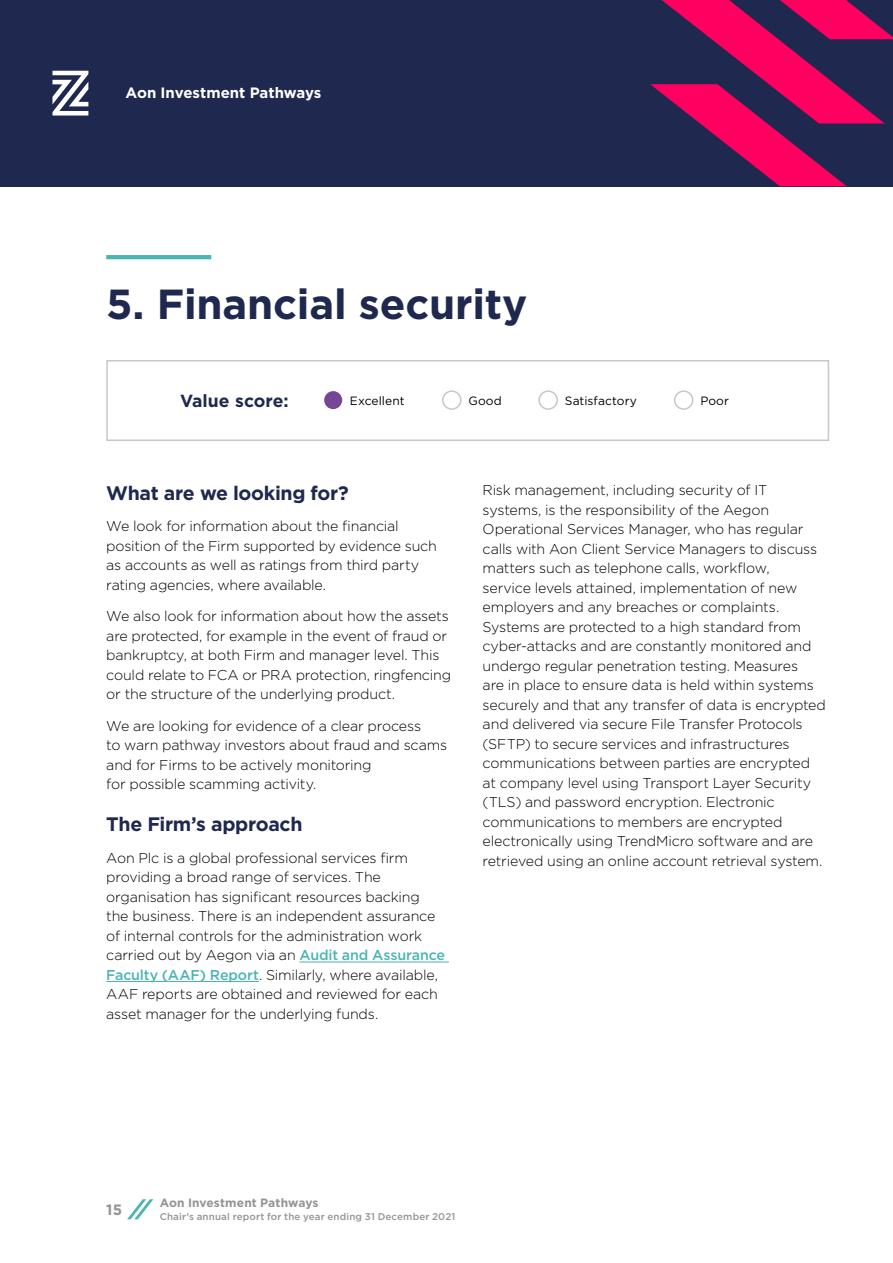
<style>
.page{position:relative;width:893px;height:1263px;background:#fff}
.page>*{position:absolute;margin:0;border:0;box-sizing:border-box;transform-origin:0 0}
.t1{font:700 42px "Gotham";letter-spacing:-.005em;color:#1f294f}
.t2{font:700 19.5px "Gotham";letter-spacing:-.02em;color:#1f294f}
.t3{font:700 17.55px "Gotham";letter-spacing:.005em;color:#1f294f}
.t4{font:700 15px "Gotham";color:#fff}
.t5{font:700 15px "Gotham";color:#949494}
.t6{font:300 14.25px/19.5px "Gotham";letter-spacing:-.015em;color:#000}
.t7{font:12px "Gotham";letter-spacing:.01em;color:#000}
.t8{font:700 12px "Gotham";letter-spacing:.005em;color:#949494}
.t9{font:500 9.75px "Gotham";letter-spacing:.015em;color:#949494}
.s1{font-weight:500;color:#4ab5b3}
</style>
<div class="page">
<svg style="left:127px;top:1199px;width:26px;height:20px"></svg>
<hr style="left:299px;top:962px;width:150px;height:1px;background:#4ab5b3">
<hr style="left:106px;top:981px;width:153px;height:1px;background:#4ab5b3">
<div style="left:0;top:0;width:893px;height:186px;background:#1f294f"></div>
<svg style="left:650px;top:0;width:243px;height:186px"></svg>
<svg style="left:52px;top:71px;width:36px;height:45px"></svg>
<hr style="left:106px;top:255px;width:105px;height:4px;background:#4ab5b3">
<div style="left:324px;top:391px;width:18px;height:18px;background:#774595;border-radius:50%"></div>
<div style="left:442px;top:390px;width:19px;height:20px;border:2px solid #c7c7c7;border-radius:50%"></div>
<div style="left:538px;top:390px;width:20px;height:20px;border:2px solid #c7c7c7;border-radius:50%"></div>
<div style="left:674px;top:390px;width:19px;height:20px;border:2px solid #c7c7c7;border-radius:50%"></div>
<div style="left:106px;top:360px;width:723px;height:81px;border:2px solid #c7c7c7"></div>
<p class="t4" style="left:125px;top:82px;width:198px">Aon Investment Pathways</p>
<h1 class="t1" style="left:106px;top:276px;width:422px">5. Financial security</h1>
<p class="t3" style="left:180px;top:389px;width:110px">Value score:</p>
<p class="t7" style="left:350px;top:393px;width:56px">Excellent</p>
<p class="t7" style="left:468px;top:393px;width:35px">Good</p>
<p class="t7" style="left:565px;top:393px;width:74px">Satisfactory</p>
<p class="t7" style="left:700px;top:393px;width:30px">Poor</p>
<h2 class="t2" style="left:106px;top:480px;width:244px">What are we looking for?</h2>
<p class="t6" style="left:106px;top:516px;width:332px">We look for information about the financial position of the Firm supported by evidence such as accounts as well as ratings from third party rating agencies, where available.</p>
<p class="t6" style="left:106px;top:606px;width:346px">We also look for information about how the assets are protected, for example in the event of fraud or bankruptcy, at both Firm and manager level. This could relate to FCA or PRA protection, ringfencing or the structure of the underlying product.</p>
<p class="t6" style="left:106px;top:715px;width:342px">We are looking for evidence of a clear process<br>to warn pathway investors about fraud and scams and for Firms to be actively monitoring<br>for possible scamming activity.</p>
<h2 class="t2" style="left:106px;top:811px;width:198px">The Firm’s approach</h2>
<p class="t6" style="left:106px;top:847px;width:340px">Aon Plc is a global professional services firm providing a broad range of services. The organisation has significant resources backing the business. There is an independent assurance of internal controls for the administration work carried out by Aegon via an <span class="s1">Audit and Assurance Faculty (AAF) Report</span>. Similarly, where available, AAF reports are obtained and reviewed for each asset manager for the underlying funds.</p>
<p class="t6" style="left:483px;top:480px;width:345px">Risk management, including security of IT systems, is the responsibility of the Aegon Operational Services Manager, who has regular calls with Aon Client Service Managers to discuss matters such as telephone calls, workflow,<br>service levels attained, implementation of new employers and any breaches or complaints.<br>Systems are protected to a high standard from cyber-attacks and are constantly monitored and undergo regular penetration testing. Measures<br>are in place to ensure data is held within systems securely and that any transfer of data is encrypted and delivered via secure File Transfer Protocols (SFTP) to secure services and infrastructures communications between parties are encrypted at company level using Transport Layer Security (TLS) and password encryption. Electronic communications to members are encrypted electronically using TrendMicro software and are retrieved using an online account retrieval system.</p>
<p class="t5" style="left:106px;top:1200px;width:17px">15</p>
<p class="t8" style="left:160px;top:1194px;width:160px">Aon Investment Pathways</p>
<p class="t9" style="left:160px;top:1210px;width:297px">Chair’s annual report for the year ending 31 December 2021</p>
</div>
